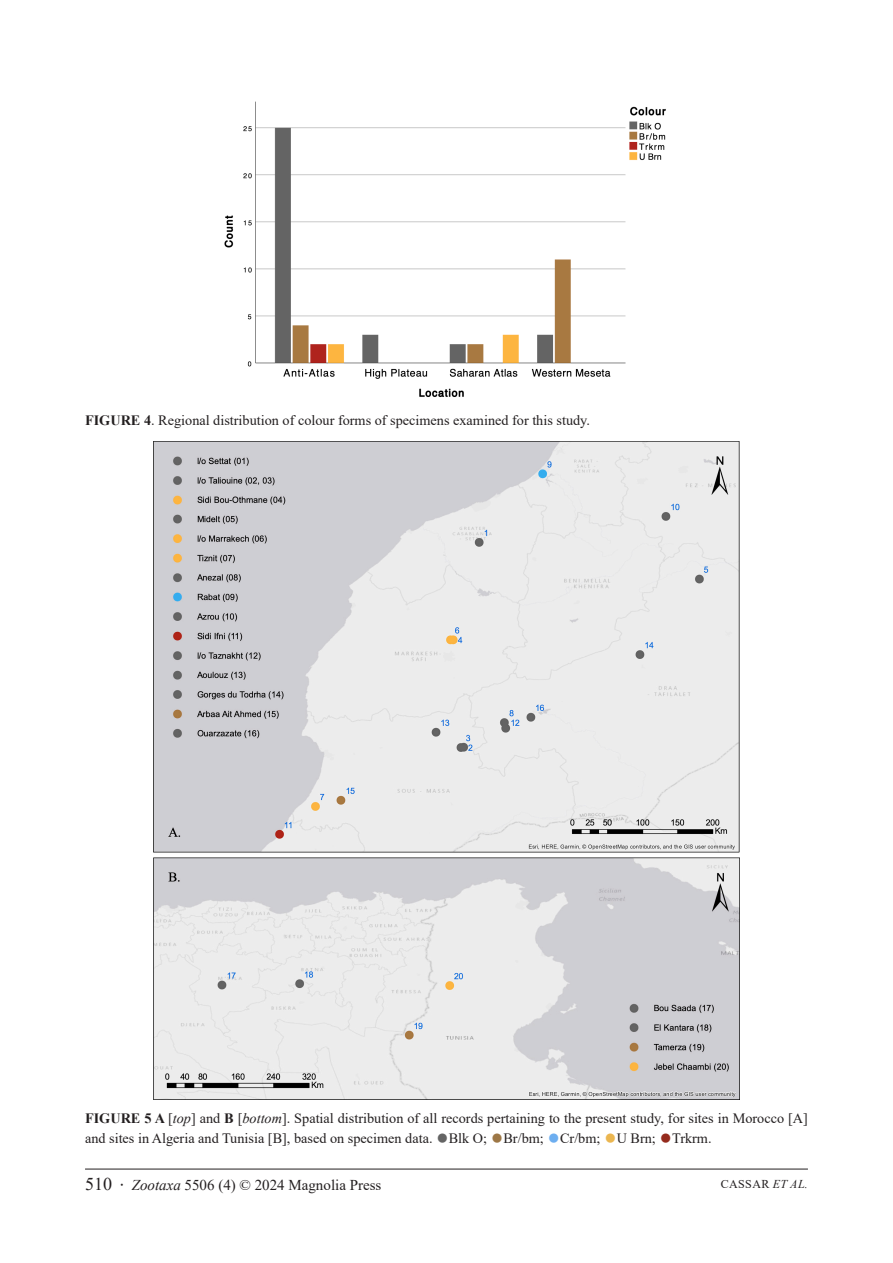
<style>
.page{position:relative;width:893px;height:1263px;background:#fff}
.page>*{position:absolute;margin:0;border:0;box-sizing:border-box;transform-origin:0 0}
.t1{font:18px "Times New Roman";color:#231f20}
.t2{font:15px "Times New Roman";color:#231f20}
.t3{font:14.25px/20.2px "Times New Roman";color:#231f20}
.t4{font:12px "Times New Roman";color:#231f20}
.t5{font:italic 12px "Times New Roman";color:#231f20}
.s1{font-weight:700}
.s2{font-style:italic}
.s3{font-size:21px;color:#646464}
.s4{font-size:21px;color:#9d7746}
.s5{font-size:21px;color:#6daef0}
.s6{font-size:21px;color:#ebb650}
.s7{font-size:21px;color:#952b1d}
</style>
<div class="page">
<hr style="left:85px;top:1169px;width:723px;height:1px;background:#231f20">
<img style="left:224px;top:102px;width:442px;height:295px">
<img style="left:154px;top:442px;width:585px;height:657px">
<p class="t3" style="left:85px;top:409px;width:506px"><span class="s1">FIGURE 4</span>. Regional distribution of colour forms of specimens examined for this study.</p>
<p class="t3" style="left:85px;top:1107px;width:724px"><span class="s1">FIGURE 5 A</span> [<span class="s2">top</span>] and <span class="s1">B</span> [<span class="s2">bottom</span>]. Spatial distribution of all records pertaining to the present study, for sites in Morocco [A] and sites in Algeria and Tunisia [B], based on specimen data. <span class="s3">●</span>Blk O; <span class="s4">●</span>Br/bm; <span class="s5">●</span>Cr/bm; <span class="s6">●</span>U Brn; <span class="s7">●</span>Trkrm.</p>
<p class="t1" style="left:85px;top:1172px;width:28px">510</p>
<p class="t4" style="left:721px;top:1176px;width:18px">Cassar</p>
<p class="t5" style="left:773px;top:1176px;width:37px">et al.</p>
<p class="t2" style="left:120px;top:1175px;width:263px"><span class="s1">·</span> <span class="s2">Zootaxa</span> 5506 (4) © 2024 Magnolia Press</p>
</div>
